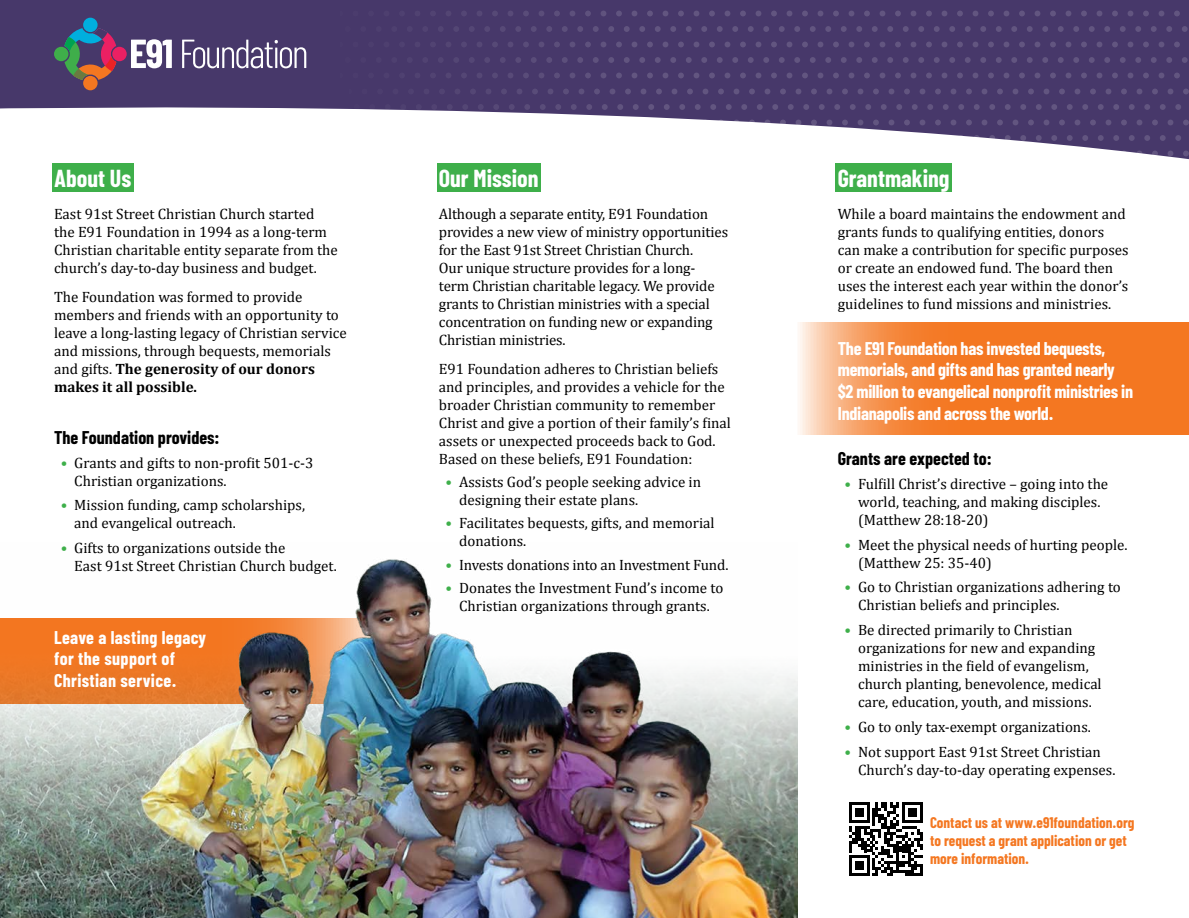
<style>
.page{position:relative;width:1189px;height:918px;background:#fff}
.page>*{position:absolute;margin:0;border:0;box-sizing:border-box;transform-origin:0 0}
.Reversed_Subhead{font:700 24px "Barlow Condensed";color:#fff}
.Body_Text{font:700 18px/21.6px "Barlow Condensed";letter-spacing:-.015em;color:#fff}
.Body_Text-2{font:700 18px/21.6px "Barlow Condensed";letter-spacing:.02em;color:#fff}
.Body_Text-3{font:700 18px "Barlow Condensed";color:#000}
.Body_Text-4{font:15px/18px "Cambria";color:#000}
.Bullets{font:700 15px/18px "Barlow Condensed";color:#f47721}
.s1{font-weight:700}
.s2{font-weight:700;color:#3eaf4a}
</style>
<div class="page">
<div style="left:0;top:0;width:1188px;height:109px;background:#47386a"></div>
<svg style="left:340px;top:4px;width:848px;height:81px;fill:#47386a"></svg>
<svg style="left:349px;top:81px;width:839px;height:78px;fill:#493a6c"></svg>
<img style="left:0;top:559px;width:797px;height:359px">
<svg style="left:798px;top:323px;width:390px;height:112px;fill:#f47721"></svg>
<div style="left:52px;top:163px;width:81px;height:29px;background:#3eaf4a"></div>
<div style="left:437px;top:163px;width:103px;height:29px;background:#3eaf4a"></div>
<div style="left:835px;top:163px;width:116px;height:29px;background:#3eaf4a"></div>
<svg style="left:849px;top:802px;width:73px;height:74px"></svg>
<svg style="left:131px;top:39px;width:41px;height:29px"></svg>
<svg style="left:182px;top:40px;width:124px;height:28px"></svg>
<div style="left:83px;top:18px;width:15px;height:14px;background:#00afde;border-radius:50%"></div>
<div style="left:83px;top:76px;width:15px;height:14px;background:#f47721;border-radius:50%"></div>
<div style="left:112px;top:47px;width:15px;height:14px;background:#eb2063;border-radius:50%"></div>
<div style="left:54px;top:47px;width:14px;height:14px;background:#3fae4a;border-radius:50%"></div>
<svg style="left:64px;top:28px;width:52px;height:52px"></svg>
<p class="Reversed_Subhead" style="left:54px;top:164px;width:79px">About Us</p>
<p class="Body_Text-4" style="left:54px;top:205px;width:285px">East 91st Street Christian Church started the E91 Foundation in 1994 as a long-term Christian charitable entity separate from the church’s day-to-day business and budget.</p>
<p class="Body_Text-4" style="left:54px;top:288px;width:294px">The Foundation was formed to provide members and friends with an opportunity to leave a long-lasting legacy of Christian service and missions, through bequests, memorials and gifts. <span class="s1">The generosity of our donors makes it all possible.</span></p>
<p class="Body_Text-3" style="left:54px;top:427px;width:167px">The Foundation provides:</p>
<p class="Body_Text-4" style="left:74px;top:454px;width:240px;text-indent:-14px"><span class="s2">•</span> Grants and gifts to non-profit 501-c-3<br>Christian organizations.</p>
<p class="Body_Text-4" style="left:74px;top:496px;width:232px;text-indent:-14px"><span class="s2">•</span> Mission funding, camp scholarships, and evangelical outreach.</p>
<p class="Body_Text-4" style="left:74px;top:539px;width:264px;text-indent:-14px"><span class="s2">•</span> Gifts to organizations outside the<br>East 91st Street Christian Church budget.</p>
<p class="Body_Text-2" style="left:54px;top:626px;width:154px">Leave a lasting legacy for the support of<br>Christian service.</p>
<p class="Reversed_Subhead" style="left:439px;top:164px;width:101px">Our Mission</p>
<p class="Body_Text-4" style="left:439px;top:205px;width:291px">Although a separate entity, E91 Foundation provides a new view of ministry opportunities for the East 91st Street Christian Church.<br>Our unique structure provides for a long&shy;term Christian charitable legacy. We provide grants to Christian ministries with a special concentration on funding new or expanding Christian ministries.</p>
<p class="Body_Text-4" style="left:439px;top:360px;width:293px">E91 Foundation adheres to Christian beliefs and principles, and provides a vehicle for the broader Christian community to remember Christ and give a portion of their family’s final assets or unexpected proceeds back to God.<br>Based on these beliefs, E91 Foundation:</p>
<p class="Body_Text-4" style="left:459px;top:473px;width:243px;text-indent:-14px"><span class="s2">•</span> Assists God’s people seeking advice in designing their estate plans.</p>
<p class="Body_Text-4" style="left:459px;top:514px;width:257px;text-indent:-14px"><span class="s2">•</span> Facilitates bequests, gifts, and memorial donations.</p>
<p class="Body_Text-4" style="left:445px;top:556px;width:284px"><span class="s2">•</span> Invests donations into an Investment Fund.</p>
<p class="Body_Text-4" style="left:445px;top:579px;width:279px;text-align:center"><span class="s2">•</span> Donates the Investment Fund’s income to<br>Christian organizations through grants.</p>
<p class="Reversed_Subhead" style="left:837px;top:164px;width:113px">Grantmaking</p>
<p class="Body_Text-4" style="left:837px;top:205px;width:292px">While a board maintains the endowment and grants funds to qualifying entities, donors can make a contribution for specific purposes or create an endowed fund. The board then uses the interest each year within the donor’s guidelines to fund missions and ministries.</p>
<p class="Body_Text" style="left:837px;top:337px;width:297px">The E91 Foundation has invested bequests, memorials, and gifts and has granted nearly $2 million to evangelical nonprofit ministries in Indianapolis and across the world.</p>
<p class="Body_Text-3" style="left:837px;top:448px;width:155px">Grants are expected to:</p>
<p class="Body_Text-4" style="left:858px;top:475px;width:252px;text-indent:-14px"><span class="s2">•</span> Fulfill Christ’s directive – going into the world, teaching, and making disciples. (Matthew 28:18-20)</p>
<p class="Body_Text-4" style="left:858px;top:535px;width:271px;text-indent:-14px"><span class="s2">•</span> Meet the physical needs of hurting people. (Matthew 25: 35-40)</p>
<p class="Body_Text-4" style="left:858px;top:578px;width:264px;text-indent:-14px"><span class="s2">•</span> Go to Christian organizations adhering to<br>Christian beliefs and principles.</p>
<p class="Body_Text-4" style="left:858px;top:621px;width:245px;text-indent:-14px"><span class="s2">•</span> Be directed primarily to Christian organizations for new and expanding ministries in the field of evangelism, church planting, benevolence, medical care, education, youth, and missions.</p>
<p class="Body_Text-4" style="left:844px;top:718px;width:248px"><span class="s2">•</span> Go to only tax-exempt organizations.</p>
<p class="Body_Text-4" style="left:858px;top:742px;width:259px;text-indent:-14px"><span class="s2">•</span> Not support East 91st Street Christian<br>Church’s day-to-day operating expenses.</p>
<p class="Bullets" style="left:930px;top:813px;width:206px">Contact us at www.e91foundation.org to request a grant application or get more information.</p>
</div>
